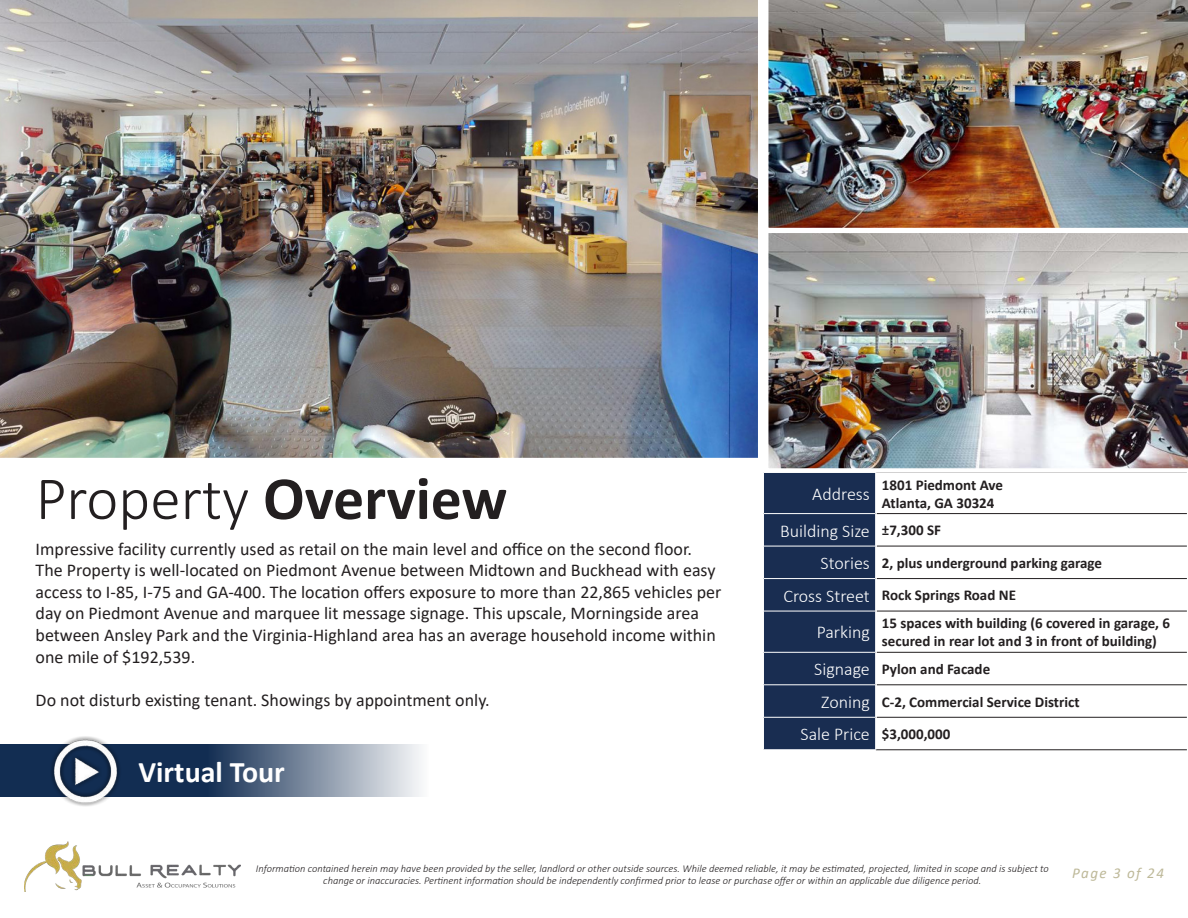
<style>
.page{position:relative;width:1188px;height:918px;background:#fff}
.page>*{position:absolute;margin:0;border:0;box-sizing:border-box;transform-origin:0 0}
.t1{font:300 61.5px "Calibri";color:#231f20}
.t2{font:700 30px "Calibri";color:#fff}
.t3{font:18px/21.6px "Calibri";color:#231f20}
.t4{font:300 18px "Calibri";color:#fff}
.t5{font:700 15px/18px "Calibri";color:#231f20}
.t6{font:italic 15px "Calibri";letter-spacing:.1em;color:#beb999}
.t7{font:italic 300 10.5px/12.6px "Calibri";color:#231f20;text-align:center}
.s1{font-weight:700}
</style>
<div class="page">
<img style="left:25px;top:841px;width:216px;height:51px">
<img style="left:0;top:0;width:758px;height:458px">
<img style="left:768px;top:0;width:420px;height:228px">
<div style="left:764px;top:473px;width:111px;height:276px;background:#192d51"></div>
<hr style="left:877px;top:513px;width:310px;height:1px;background:#231f20">
<hr style="left:877px;top:546px;width:310px;height:1px;background:#231f20">
<hr style="left:877px;top:578px;width:310px;height:1px;background:#231f20">
<hr style="left:877px;top:611px;width:310px;height:1px;background:#231f20">
<hr style="left:877px;top:652px;width:310px;height:1px;background:#231f20">
<hr style="left:877px;top:684px;width:310px;height:1px;background:#231f20">
<hr style="left:877px;top:717px;width:310px;height:1px;background:#231f20">
<hr style="left:876px;top:749px;width:311px;height:1px;background:#231f20">
<hr style="left:764px;top:513px;width:111px;height:1px;background:#fff">
<hr style="left:764px;top:546px;width:111px;height:1px;background:#fff">
<hr style="left:764px;top:578px;width:111px;height:1px;background:#fff">
<hr style="left:764px;top:611px;width:111px;height:1px;background:#fff">
<hr style="left:764px;top:652px;width:111px;height:1px;background:#fff">
<hr style="left:764px;top:684px;width:111px;height:1px;background:#fff">
<hr style="left:764px;top:717px;width:111px;height:1px;background:#fff">
<svg style="left:0;top:744px;width:421px;height:53px;background:#576a84"></svg>
<img style="left:49px;top:736px;width:72px;height:70px">
<img style="left:768px;top:233px;width:420px;height:240px">
<p class="t1" style="left:36px;top:460px;width:473px">Property <span class="s1">Overview</span></p>
<p class="t3" style="left:36px;top:537px;width:687px">Impressive facility currently used as retail on the main level and office on the second floor.<br>The Property is well-located on Piedmont Avenue between Midtown and Buckhead with easy access to I-85, I-75 and GA-400. The location offers exposure to more than 22,865 vehicles per day on Piedmont Avenue and marquee lit message signage. This upscale, Morningside area between Ansley Park and the Virginia-Highland area has an average household income within one mile of $192,539.</p>
<p class="t3" style="left:36px;top:689px;width:456px">Do not disturb existing tenant. Showings by appointment only.</p>
<p class="t2" style="left:139px;top:751px;width:148px">Virtual Tour</p>
<p class="t4" style="left:812px;top:483px;width:59px">Address</p>
<p class="t5" style="left:882px;top:475px;width:123px">1801 Piedmont Ave</p>
<p class="t5" style="left:882px;top:493px;width:114px">Atlanta, GA 30324</p>
<p class="t4" style="left:780px;top:519px;width:91px">Building Size</p>
<p class="t5" style="left:882px;top:521px;width:61px">±7,300 SF</p>
<p class="t4" style="left:821px;top:552px;width:51px">Stories</p>
<p class="t5" style="left:882px;top:554px;width:222px">2, plus underground parking garage</p>
<p class="t4" style="left:783px;top:584px;width:88px">Cross Street</p>
<p class="t5" style="left:882px;top:586px;width:136px">Rock Springs Road NE</p>
<p class="t4" style="left:817px;top:621px;width:55px">Parking</p>
<p class="t5" style="left:882px;top:614px;width:290px">15 spaces with building (6 covered in garage, 6 secured in rear lot and 3 in front of building)</p>
<p class="t4" style="left:814px;top:658px;width:57px">Signage</p>
<p class="t5" style="left:882px;top:660px;width:110px">Pylon and Facade</p>
<p class="t4" style="left:821px;top:691px;width:50px">Zoning</p>
<p class="t5" style="left:882px;top:692px;width:199px">C-2, Commercial Service District</p>
<p class="t4" style="left:801px;top:723px;width:71px">Sale Price</p>
<p class="t5" style="left:882px;top:725px;width:70px">$3,000,000</p>
<p class="t7" style="left:256px;top:862px;width:794px">Information contained herein may have been provided by the seller, landlord or other outside sources. While deemed reliable, it may be estimated, projected, limited in scope and is subject to change or inaccuracies. Pertinent information should be independently confirmed prior to lease or purchase offer or within an applicable due diligence period.</p>
<p class="t6" style="left:1072px;top:862px;width:93px">Page 3 of 24</p>
</div>
